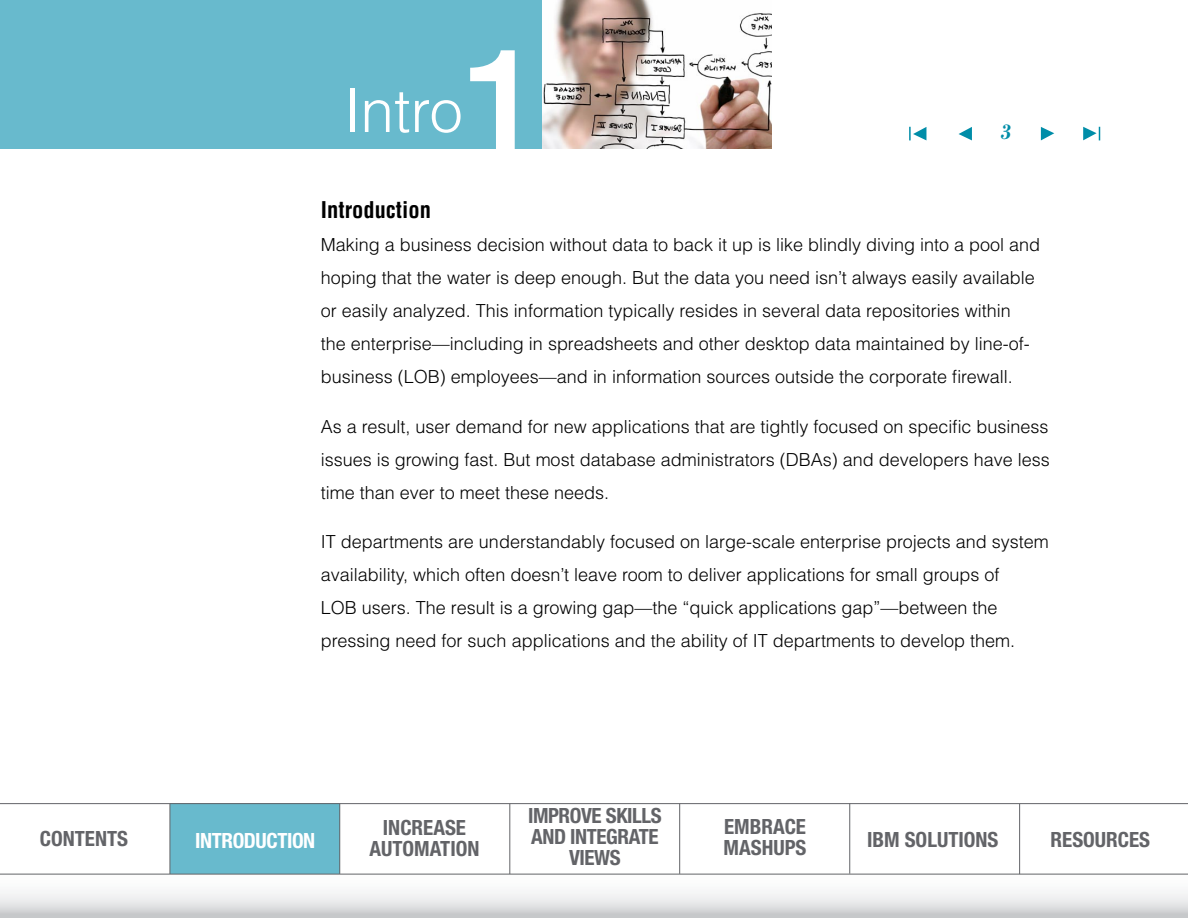
<style>
.page{position:relative;width:1188px;height:918px;background:#fff}
.page>*{position:absolute;margin:0;border:0;box-sizing:border-box;transform-origin:0 0}
.t1{font:500 150px "Helvetica Neue LT Pro";color:#fff}
.t2{font:300 60px "Helvetica";color:#fff}
.t3{font:700 condensed 22.5px "Helvetica";color:#000}
.t4{font:700 condensed 21px/21px "Helvetica Neue LT Pro";color:#636468;text-align:center}
.t5{font:700 condensed 21px/21px "Helvetica Neue LT Pro";letter-spacing:-.02em;color:#636468;text-align:center}
.t6{font:700 condensed 21px "Helvetica Neue LT Pro";letter-spacing:-.02em;color:#fff}
.t7{font:italic 500 21px "Bodoni BE";color:#008da8}
.t8{font:300 18px/33px "Helvetica";color:#000}
</style>
<div class="page">
<svg style="left:0;top:804px;width:1188px;height:114px"></svg>
<div style="left:170px;top:803px;width:170px;height:71px;background:#68bacd"></div>
<hr style="left:0;top:803px;width:1188px;height:1px;background:#636468">
<hr style="left:0;top:874px;width:1188px;height:1px;background:#636468">
<hr style="left:170px;top:804px;width:1px;height:70px;background:#636468">
<hr style="left:339px;top:804px;width:1px;height:70px;background:#636468">
<hr style="left:509px;top:804px;width:1px;height:70px;background:#636468">
<hr style="left:679px;top:804px;width:1px;height:70px;background:#636468">
<hr style="left:849px;top:803px;width:1px;height:71px;background:#636468">
<hr style="left:1019px;top:804px;width:1px;height:70px;background:#636468">
<svg style="left:1041px;top:127px;width:13px;height:13px"></svg>
<svg style="left:959px;top:127px;width:13px;height:13px"></svg>
<svg style="left:909px;top:127px;width:17px;height:13px"></svg>
<svg style="left:1083px;top:127px;width:17px;height:13px"></svg>
<div style="left:0;top:0;width:542px;height:148px;background:#68bacd"></div>
<img style="left:542px;top:0;width:229px;height:148px">
<p class="t4" style="left:40px;top:829px;width:90px">CONTENTS</p>
<h2 class="t2" style="left:344px;top:73px;width:120px">Intro</h2>
<h1 class="t1" style="left:462px;top:12px;width:85px">1</h1>
<p class="t7" style="left:1000px;top:120px;width:12px">3</p>
<p class="t3" style="left:321px;top:196px;width:112px">Introduction</p>
<p class="t8" style="left:321px;top:228px;width:721px">Making a business decision without data to back it up is like blindly diving into a pool and hoping that the water is deep enough. But the data you need isn’t always easily available or easily analyzed. This information typically resides in several data repositories within the enterprise—including in spreadsheets and other desktop data maintained by line-of&shy;business (LOB) employees—and in information sources outside the corporate firewall.</p>
<p class="t8" style="left:321px;top:409px;width:730px;text-align:justify">As a result, user demand for new applications that are tightly focused on specific business issues is growing fast. But most database administrators (DBAs) and developers have less time than ever to meet these needs.</p>
<p class="t8" style="left:321px;top:525px;width:729px">IT departments are understandably focused on large-scale enterprise projects and system availability, which often doesn’t leave room to deliver applications for small groups of<br>LOB users. The result is a growing gap—the “quick applications gap”—between the pressing need for such applications and the ability of IT departments to develop them.</p>
<p class="t5" style="left:528px;top:805px;width:135px">IMPROVE SKILLS<br>AND INTEGRATE<br>VIEWS</p>
<p class="t4" style="left:369px;top:817px;width:112px">INCREASE<br>AUTOMATION</p>
<p class="t4" style="left:724px;top:817px;width:84px;text-align:left">EMBRACE<br>MASHUPS</p>
<p class="t6" style="left:195px;top:828px;width:122px">INTRODUCTION</p>
<p class="t4" style="left:867px;top:829px;width:133px">IBM SOLUTIONS</p>
<p class="t4" style="left:1051px;top:829px;width:101px">RESOURCES</p>
</div>
